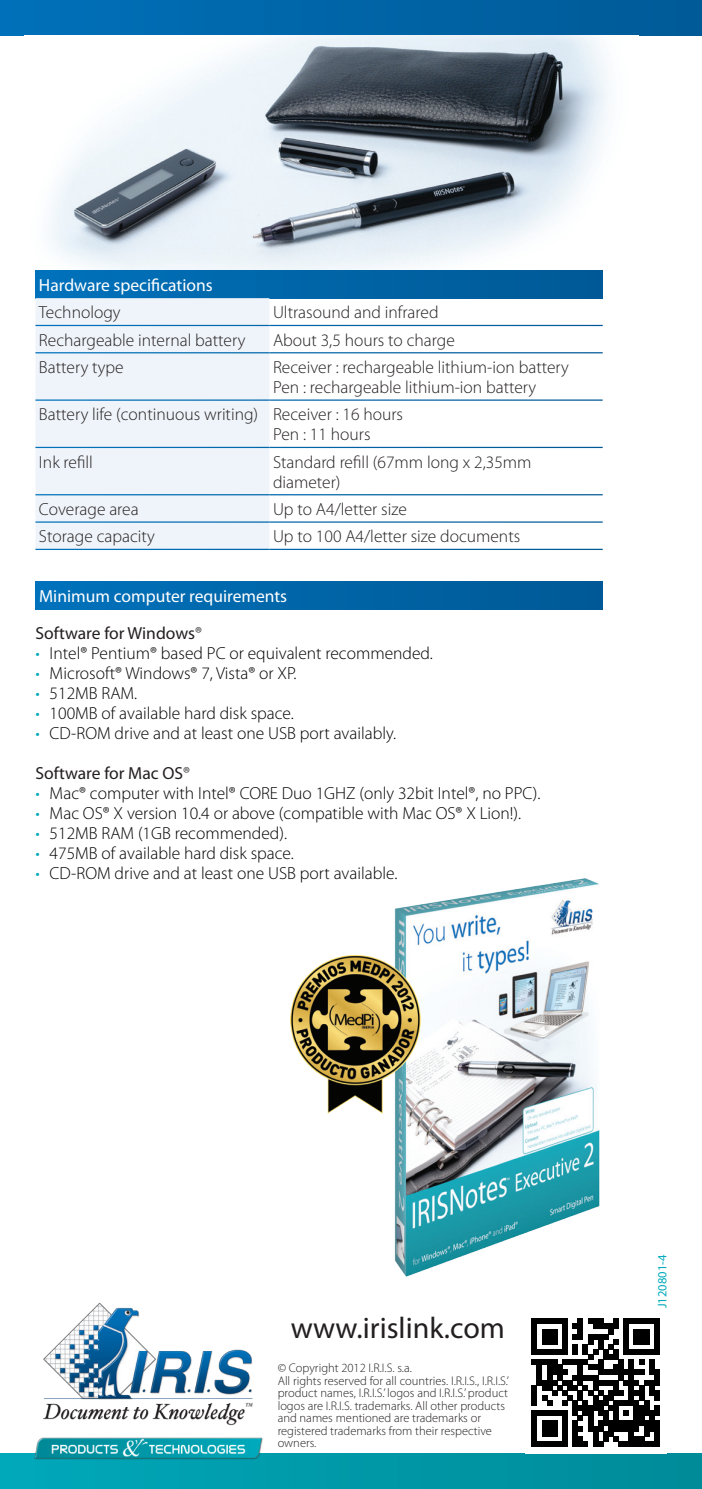
<style>
.page{position:relative;width:702px;height:1489px;background:#fff}
.page>*{position:absolute;margin:0;border:0;box-sizing:border-box;transform-origin:0 0}
.t1{font:30px "Myriad Pro";color:#231f20}
.bullet_-_turquoise{font:300 17.5px "Myriad Pro";color:#000}
.t2{font:300 17.5px "Myriad Pro";color:#231f20}
.t3{font:17.5px "Myriad Pro";color:#fff}
.subtitle{font:17.5px "Myriad Pro";color:#231f20}
.bullet_-_turquoise-2{font:300 17.5px "Myriad Pro";color:#00aabc}
.t4{font:300 12.5px/12.5px "Myriad Pro";color:#231f20}
.t5{font:12.5px "Myriad Pro";color:#00aabc}
.s1{font-weight:300}
</style>
<div class="page">
<div style="left:0;top:0;width:702px;height:35px;background:linear-gradient(to right,#0070b9,#005a97)"></div>
<div style="left:0;top:1453px;width:702px;height:35px;background:linear-gradient(to right,#00a8ba,#008a98)"></div>
<img style="left:35px;top:35px;width:573px;height:264px">
<img style="left:25px;top:1302px;width:248px;height:166px">
<svg style="left:531px;top:1318px;width:128px;height:128px"></svg>
<div style="left:35px;top:271px;width:567px;height:27px;background:linear-gradient(to right,#0071bb,#005995)"></div>
<div style="left:35px;top:298px;width:234px;height:250px;background:#eff4fa"></div>
<hr style="left:35px;top:325px;width:234px;height:1px;background:#fff">
<hr style="left:35px;top:352px;width:234px;height:1px;background:#fff">
<hr style="left:35px;top:399px;width:234px;height:2px;background:#fff">
<hr style="left:35px;top:447px;width:234px;height:1px;background:#fff">
<hr style="left:35px;top:494px;width:234px;height:1px;background:#fff">
<hr style="left:35px;top:521px;width:234px;height:1px;background:#fff">
<div style="left:35px;top:581px;width:567px;height:28px;background:linear-gradient(to right,#0071bb,#005995)"></div>
<img style="left:394px;top:878px;width:206px;height:399px">
<img style="left:290px;top:950px;width:136px;height:168px">
<p class="t3" style="left:39px;top:276px;width:175px">Hardware specifications</p>
<p class="t2" style="left:39px;top:303px;width:83px">Technology</p>
<p class="t2" style="left:39px;top:330px;width:208px">Rechargeable internal battery</p>
<p class="t2" style="left:39px;top:357px;width:86px">Battery type</p>
<p class="t2" style="left:39px;top:405px;width:221px">Battery life (continuous writing)</p>
<p class="t2" style="left:39px;top:452px;width:55px">Ink refill</p>
<p class="t2" style="left:39px;top:499px;width:101px">Coverage area</p>
<p class="t2" style="left:39px;top:527px;width:117px">Storage capacity</p>
<p class="t2" style="left:273px;top:303px;width:167px">Ultrasound and infrared</p>
<p class="t2" style="left:273px;top:330px;width:183px">About 3,5 hours to charge</p>
<p class="t2" style="left:273px;top:357px;width:297px">Receiver : rechargeable lithium-ion battery</p>
<p class="t2" style="left:273px;top:377px;width:265px">Pen : rechargeable lithium-ion battery</p>
<p class="t2" style="left:273px;top:405px;width:132px">Receiver : 16 hours</p>
<p class="t2" style="left:273px;top:425px;width:99px">Pen : 11 hours</p>
<p class="t2" style="left:273px;top:452px;width:260px">Standard refill (67mm long x 2,35mm</p>
<p class="t2" style="left:273px;top:472px;width:69px">diameter(</p>
<p class="t2" style="left:273px;top:499px;width:135px">Up to A4/letter size</p>
<p class="t2" style="left:273px;top:527px;width:249px">Up to 100 A4/letter size documents</p>
<p class="t3" style="left:39px;top:586px;width:250px">Minimum computer requirements</p>
<p class="subtitle" style="left:35px;top:623px;width:168px">Software for Windows<span class="s1">R</span></p>
<p class="bullet_-_turquoise" style="left:50px;top:643px;width:385px">Intel® Pentium® based PC or equivalent recommended.</p>
<p class="bullet_-_turquoise-2" style="left:35px;top:643px;width:6px">•</p>
<p class="bullet_-_turquoise-2" style="left:35px;top:663px;width:6px">•</p>
<p class="bullet_-_turquoise-2" style="left:35px;top:683px;width:6px">•</p>
<p class="bullet_-_turquoise-2" style="left:35px;top:703px;width:6px">•</p>
<p class="bullet_-_turquoise" style="left:50px;top:663px;width:248px">Microsoft® Windows® 7, Vista® or XP.</p>
<p class="bullet_-_turquoise" style="left:50px;top:683px;width:89px">512MB RAM.</p>
<p class="bullet_-_turquoise" style="left:50px;top:703px;width:246px">100MB of available hard disk space.</p>
<p class="bullet_-_turquoise" style="left:50px;top:723px;width:348px">CD-ROM drive and at least one USB port availably.</p>
<p class="bullet_-_turquoise-2" style="left:35px;top:723px;width:6px">•</p>
<p class="subtitle" style="left:35px;top:763px;width:156px">Software for Mac OS<span class="s1">R</span></p>
<p class="bullet_-_turquoise" style="left:50px;top:783px;width:492px">Mac® computer with Intel® CORE Duo 1GHZ (only 32bit Intel ,® no PPC .(</p>
<p class="bullet_-_turquoise-2" style="left:35px;top:783px;width:6px">•</p>
<p class="bullet_-_turquoise-2" style="left:35px;top:803px;width:6px">•</p>
<p class="bullet_-_turquoise-2" style="left:35px;top:823px;width:6px">•</p>
<p class="bullet_-_turquoise-2" style="left:35px;top:843px;width:6px">•</p>
<p class="bullet_-_turquoise-2" style="left:35px;top:863px;width:6px">•</p>
<p class="bullet_-_turquoise" style="left:50px;top:803px;width:473px">Mac OS® X version 10.4 or above (compatible with Mac OS® X Lion .(!</p>
<p class="bullet_-_turquoise" style="left:50px;top:823px;width:239px">512MB RAM 1( GB recommended .(</p>
<p class="bullet_-_turquoise" style="left:50px;top:843px;width:246px">475MB of available hard disk space.</p>
<p class="bullet_-_turquoise" style="left:50px;top:863px;width:349px">CD-ROM drive and at least one USB port available.</p>
<p class="t1" style="left:291px;top:1311px;width:216px">www.irislink.com</p>
<p class="t4" style="left:278px;top:1361px;width:136px">© Copyright 2 0 1 2 .a.s.S. I .R. I</p>
<p class="t4" style="left:278px;top:1374px;width:233px">A l l r i g h t s r e s e r v e d f o r a l l c o u n t r i e s S. I .R. I. ‘ .S. I .R. I. , product names ’.S. I .R. I, logos and ’.S. I .R. I product logos are .S. I .R. I trademarks. All other products and names mentioned are trademarks or registered trademarks from their respective owners.</p>
<p class="t5" style="left:655px;top:1307px;width:55px;rotate:-90deg">J120801-4</p>
</div>
